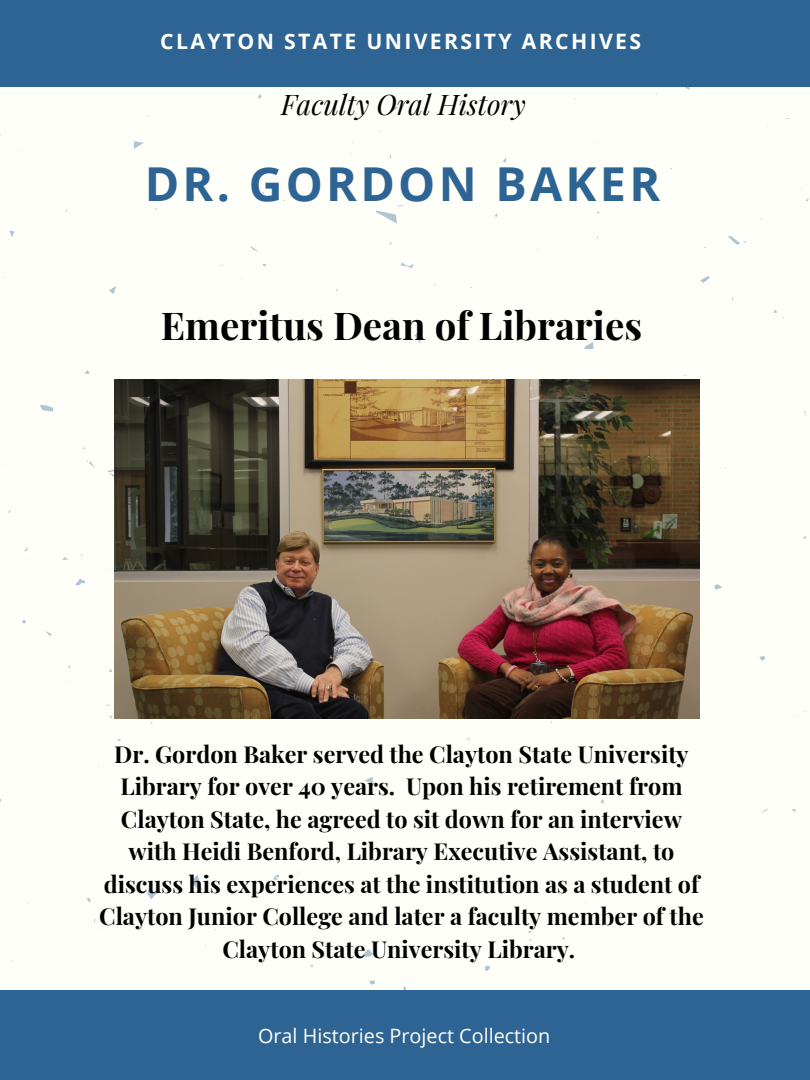
<style>
.page{position:relative;width:810px;height:1080px;background:#fffff9}
.page>*{position:absolute;margin:0;border:0;box-sizing:border-box;transform-origin:0 0}
.t1{font:700 46.75px "Open Sans";letter-spacing:.07em;color:#2e6493}
.t2{font:700 38.44px "Playfair Display";color:#000}
.t3{font:italic 27.75px "Playfair Display";color:#000}
.t4{font:700 23.38px/32.5px "Playfair Display";color:#000;text-align:center}
.t5{font:700 21.25px "Open Sans";letter-spacing:.11em;color:#fffff9}
.t6{font:19.81px "Open Sans";color:#fffff9}
</style>
<div class="page">
<svg style="left:85px;top:370px;width:4px;height:4px"></svg>
<svg style="left:400px;top:263px;width:14px;height:5px"></svg>
<svg style="left:45px;top:631px;width:7px;height:5px"></svg>
<svg style="left:62px;top:557px;width:6px;height:3px"></svg>
<svg style="left:601px;top:799px;width:3px;height:5px"></svg>
<svg style="left:277px;top:336px;width:4px;height:7px"></svg>
<svg style="left:87px;top:898px;width:4px;height:4px"></svg>
<svg style="left:9px;top:230px;width:6px;height:7px"></svg>
<svg style="left:22px;top:620px;width:4px;height:4px"></svg>
<svg style="left:714px;top:584px;width:8px;height:6px"></svg>
<svg style="left:190px;top:875px;width:12px;height:16px"></svg>
<svg style="left:108px;top:468px;width:7px;height:11px"></svg>
<svg style="left:75px;top:578px;width:10px;height:7px"></svg>
<svg style="left:414px;top:332px;width:7px;height:12px"></svg>
<svg style="left:375px;top:205px;width:28px;height:19px"></svg>
<svg style="left:584px;top:342px;width:9px;height:7px"></svg>
<svg style="left:39px;top:405px;width:14px;height:6px"></svg>
<svg style="left:392px;top:107px;width:7px;height:5px"></svg>
<svg style="left:369px;top:980px;width:6px;height:5px"></svg>
<svg style="left:250px;top:246px;width:8px;height:6px"></svg>
<svg style="left:134px;top:142px;width:10px;height:7px"></svg>
<svg style="left:485px;top:966px;width:5px;height:5px"></svg>
<svg style="left:728px;top:236px;width:18px;height:9px"></svg>
<svg style="left:87px;top:460px;width:8px;height:8px"></svg>
<svg style="left:361px;top:949px;width:12px;height:8px"></svg>
<svg style="left:273px;top:875px;width:6px;height:5px"></svg>
<svg style="left:109px;top:286px;width:7px;height:8px"></svg>
<svg style="left:700px;top:276px;width:9px;height:7px"></svg>
<svg style="left:258px;top:94px;width:4px;height:5px"></svg>
<svg style="left:148px;top:889px;width:13px;height:11px"></svg>
<svg style="left:759px;top:656px;width:6px;height:5px"></svg>
<svg style="left:365px;top:777px;width:8px;height:6px"></svg>
<div style="left:0;top:990px;width:810px;height:90px;background:#2e6493"></div>
<div style="left:0;top:0;width:810px;height:87px;background:#2e6493"></div>
<img style="left:115px;top:380px;width:585px;height:339px">
<p class="t5" style="left:160px;top:26px;width:482px">CLAYTON STATE UNIVERSITY ARCHIVES</p>
<p class="t3" style="left:281px;top:85px;width:246px">Faculty Oral History</p>
<h1 class="t1" style="left:145px;top:151px;width:517px">DR. GORDON BAKER</h1>
<h2 class="t2" style="left:161px;top:298px;width:483px">Emeritus Dean of Libraries</h2>
<p class="t4" style="left:99px;top:737px;width:606px">Dr. Gordon Baker served the Clayton State University Library for over 40 years. Upon his retirement from Clayton State, he agreed to sit down for an interview with Heidi Benford, Library Executive Assistant, to discuss his experiences at the institution as a student of Clayton Junior College and later a faculty member of the Clayton State University Library.</p>
<p class="t6" style="left:258px;top:1022px;width:294px">Oral Histories Project Collection</p>
</div>
